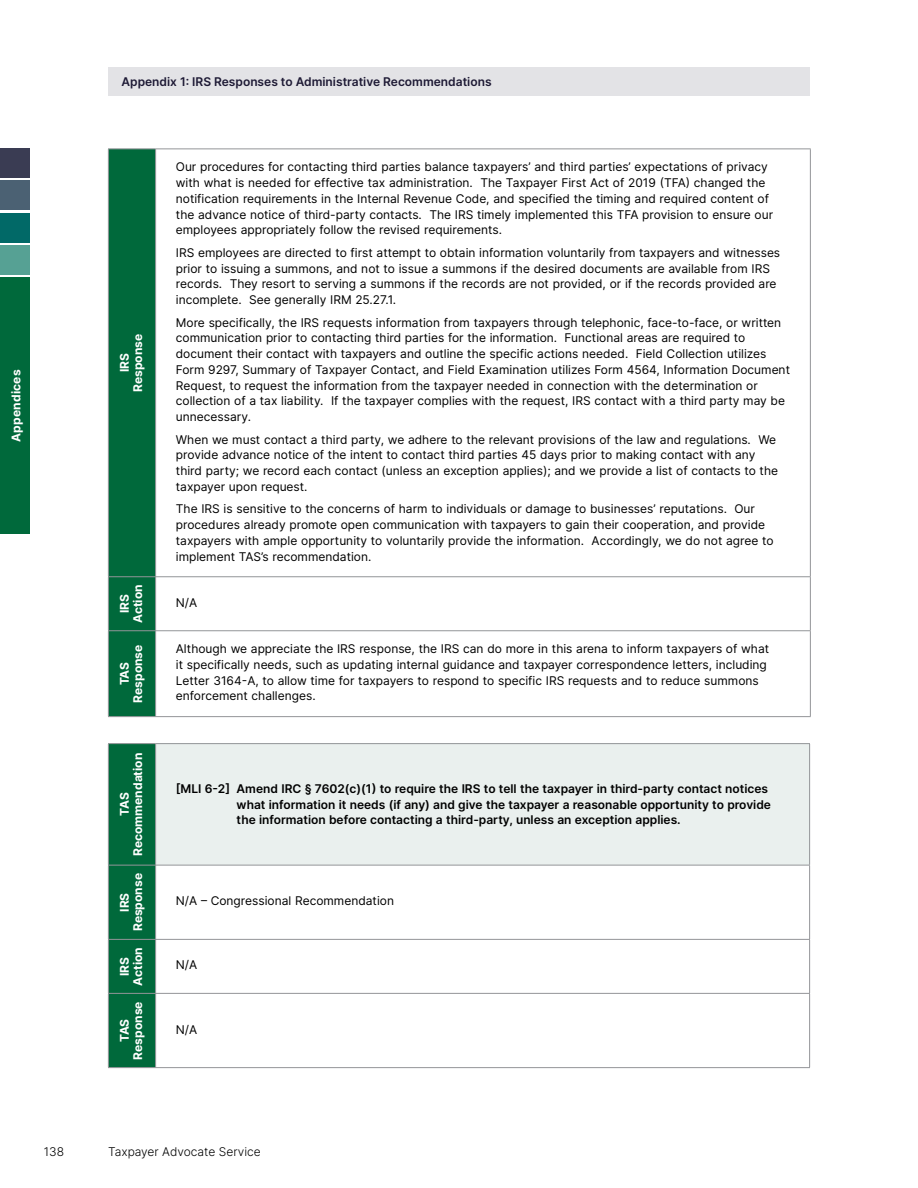
<style>
.page{position:relative;width:918px;height:1188px;background:#fff}
.page>*{position:absolute;margin:0;border:0;box-sizing:border-box;transform-origin:0 0}
.TBody-left{font:12px/15.8px "Inter";color:#000}
.TBody-TAS_Recommenda{font:600 12px/15.8px "Inter";color:#000}
.TH1__8pt_center_alig{font:700 12px/13.5px "Inter";color:#fff;text-align:center}
.t1{font:600 12px "Inter";color:#1d1934}
.t2{font:300 12px "Inter";color:#000}
.TH1__8pt_center_alig-2{font:700 12px "Inter";letter-spacing:.02em;color:#fff}
</style>
<div class="page">
<div style="left:0;top:278px;width:29px;height:256px;background:#00693b"></div>
<div style="left:0;top:148px;width:29px;height:30px;background:#3a3c53"></div>
<div style="left:0;top:181px;width:29px;height:29px;background:#4b6173"></div>
<div style="left:0;top:245px;width:29px;height:30px;background:#56a194"></div>
<div style="left:0;top:213px;width:29px;height:29px;background:#016967"></div>
<div style="left:108px;top:68px;width:702px;height:28px;background:#e3e3e6"></div>
<div style="left:109px;top:149px;width:46px;height:567px;background:#00693b"></div>
<hr style="left:108px;top:148px;width:48px;height:1px;background:#939598">
<hr style="left:108px;top:576px;width:48px;height:1px;background:#939598">
<hr style="left:108px;top:630px;width:48px;height:1px;background:#939598">
<hr style="left:156px;top:576px;width:655px;height:1px;background:#939598">
<hr style="left:156px;top:630px;width:655px;height:1px;background:#939598">
<hr style="left:108px;top:149px;width:1px;height:427px;background:#939598">
<hr style="left:108px;top:577px;width:1px;height:53px;background:#939598">
<hr style="left:108px;top:631px;width:1px;height:85px;background:#939598">
<hr style="left:108px;top:716px;width:48px;height:1px;background:#939598">
<hr style="left:155px;top:149px;width:1px;height:427px;background:#939598">
<hr style="left:810px;top:149px;width:1px;height:427px;background:#939598">
<hr style="left:155px;top:577px;width:1px;height:53px;background:#939598">
<hr style="left:810px;top:577px;width:1px;height:53px;background:#939598">
<hr style="left:155px;top:631px;width:1px;height:85px;background:#939598">
<hr style="left:810px;top:631px;width:1px;height:85px;background:#939598">
<hr style="left:156px;top:716px;width:655px;height:1px;background:#939598">
<hr style="left:156px;top:148px;width:655px;height:1px;background:#939598">
<div style="left:109px;top:744px;width:46px;height:323px;background:#00693b"></div>
<div style="left:156px;top:744px;width:654px;height:121px;background:#eaf0ee"></div>
<hr style="left:108px;top:865px;width:48px;height:1px;background:#939598">
<hr style="left:108px;top:939px;width:48px;height:1px;background:#939598">
<hr style="left:108px;top:993px;width:48px;height:1px;background:#939598">
<hr style="left:156px;top:939px;width:654px;height:1px;background:#939598">
<hr style="left:156px;top:993px;width:654px;height:1px;background:#939598">
<hr style="left:108px;top:743px;width:48px;height:1px;background:#939598">
<hr style="left:108px;top:744px;width:1px;height:121px;background:#939598">
<hr style="left:108px;top:866px;width:1px;height:73px;background:#939598">
<hr style="left:108px;top:940px;width:1px;height:53px;background:#939598">
<hr style="left:108px;top:994px;width:1px;height:73px;background:#939598">
<hr style="left:108px;top:1067px;width:48px;height:1px;background:#939598">
<hr style="left:155px;top:866px;width:1px;height:73px;background:#939598">
<hr style="left:809px;top:866px;width:1px;height:73px;background:#939598">
<hr style="left:155px;top:940px;width:1px;height:53px;background:#939598">
<hr style="left:809px;top:940px;width:1px;height:53px;background:#939598">
<hr style="left:155px;top:994px;width:1px;height:73px;background:#939598">
<hr style="left:809px;top:994px;width:1px;height:73px;background:#939598">
<hr style="left:156px;top:1067px;width:654px;height:1px;background:#939598">
<hr style="left:156px;top:743px;width:654px;height:1px;background:#939598">
<hr style="left:155px;top:744px;width:1px;height:121px;background:#939598">
<hr style="left:809px;top:744px;width:1px;height:121px;background:#939598">
<hr style="left:156px;top:865px;width:654px;height:1px;background:#939598">
<p class="TH1__8pt_center_alig-2" style="left:7px;top:442px;width:74px;rotate:-90deg">Appendices</p>
<p class="t1" style="left:122px;top:73px;width:372px">Appendix 1: IRS Responses to Administrative Recommendations</p>
<p class="TH1__8pt_center_alig" style="left:117px;top:392px;width:60px;rotate:-90deg">IRS<br>Response</p>
<p class="TH1__8pt_center_alig" style="left:117px;top:623px;width:40px;rotate:-90deg">IRS<br>Action</p>
<p class="TBody-left" style="left:176px;top:159px;width:599px">Our procedures for contacting third parties balance taxpayers’ and third parties’ expectations of privacy with what is needed for effective tax administration. The Taxpayer First Act of 2019 (TFA) changed the notification requirements in the Internal Revenue Code, and specified the timing and required content of the advance notice of third-party contacts. The IRS timely implemented this TFA provision to ensure our employees appropriately follow the revised requirements.</p>
<p class="TBody-left" style="left:176px;top:244px;width:606px">IRS employees are directed to first attempt to obtain information voluntarily from taxpayers and witnesses prior to issuing a summons, and not to issue a summons if the desired documents are available from IRS records. They resort to serving a summons if the records are not provided, or if the records provided are incomplete. See generally IRM 25.27.1.</p>
<p class="TBody-left" style="left:176px;top:314px;width:616px">More specifically, the IRS requests information from taxpayers through telephonic, face-to-face, or written communication prior to contacting third parties for the information. Functional areas are required to document their contact with taxpayers and outline the specific actions needed. Field Collection utilizes Form 9297, Summary of Taxpayer Contact, and Field Examination utilizes Form 4564, Information Document Request, to request the information from the taxpayer needed in connection with the determination or collection of a tax liability. If the taxpayer complies with the request, IRS contact with a third party may be unnecessary.</p>
<p class="TBody-left" style="left:176px;top:431px;width:604px">When we must contact a third party, we adhere to the relevant provisions of the law and regulations. We provide advance notice of the intent to contact third parties 45 days prior to making contact with any third party; we record each contact (unless an exception applies); and we provide a list of contacts to the taxpayer upon request.</p>
<p class="TBody-left" style="left:176px;top:501px;width:599px">The IRS is sensitive to the concerns of harm to individuals or damage to businesses’ reputations. Our procedures already promote open communication with taxpayers to gain their cooperation, and provide taxpayers with ample opportunity to voluntarily provide the information. Accordingly, we do not agree to implement TAS’s recommendation.</p>
<p class="TBody-left" style="left:176px;top:594px;width:23px">N/A</p>
<p class="TH1__8pt_center_alig" style="left:117px;top:703px;width:60px;rotate:-90deg">TAS<br>Response</p>
<p class="TBody-left" style="left:176px;top:641px;width:595px">Although we appreciate the IRS response, the IRS can do more in this arena to inform taxpayers of what it specifically needs, such as updating internal guidance and taxpayer correspondence letters, including Letter 3164-A, to allow time for taxpayers to respond to specific IRS requests and to reduce summons enforcement challenges.</p>
<p class="TH1__8pt_center_alig" style="left:117px;top:856px;width:105px;rotate:-90deg">TAS<br>Recommendation</p>
<p class="TH1__8pt_center_alig" style="left:117px;top:931px;width:60px;rotate:-90deg">IRS<br>Response</p>
<p class="TH1__8pt_center_alig" style="left:117px;top:986px;width:40px;rotate:-90deg">IRS<br>Action</p>
<p class="TH1__8pt_center_alig" style="left:117px;top:1060px;width:60px;rotate:-90deg">TAS<br>Response</p>
<p class="TBody-TAS_Recommenda" style="left:237px;top:780px;width:536px;text-indent:-61px">[MLI 6-2] Amend IRC § 7602(c)(1) to require the IRS to tell the taxpayer in third-party contact notices what information it needs (if any) and give the taxpayer a reasonable opportunity to provide the information before contacting a third-party, unless an exception applies.</p>
<p class="TBody-left" style="left:176px;top:893px;width:220px">N/A – Congressional Recommendation</p>
<p class="TBody-left" style="left:176px;top:957px;width:23px">N/A</p>
<p class="TBody-left" style="left:176px;top:1021px;width:23px">N/A</p>
<p class="t2" style="left:44px;top:1143px;width:22px">138</p>
<p class="t2" style="left:108px;top:1143px;width:154px">Taxpayer Advocate Service</p>
</div>
